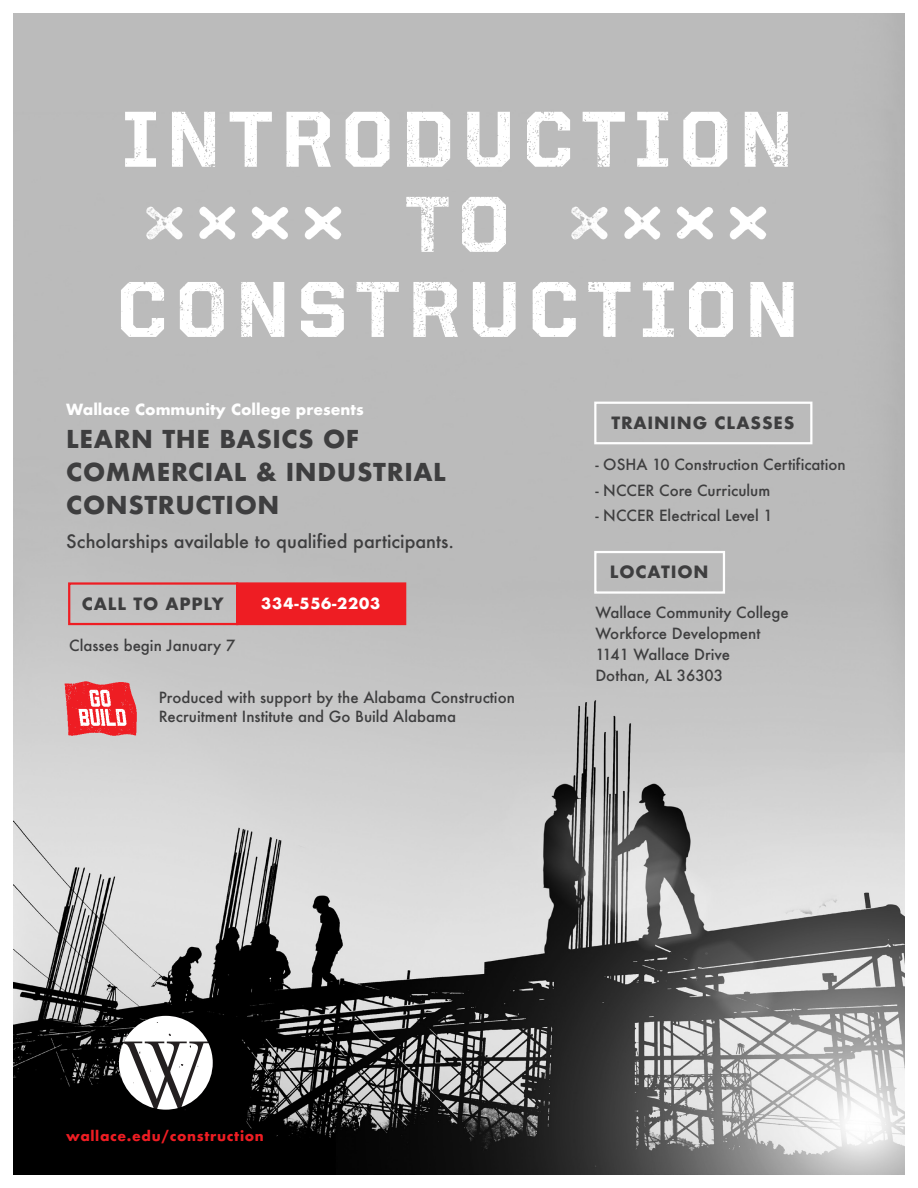
<style>
.page{position:relative;width:918px;height:1188px;background:#fff}
.page>*{position:absolute;margin:0;border:0;box-sizing:border-box;transform-origin:0 0}
.t1{font:700 24px/33px "Futura";letter-spacing:.025em;color:#3e3e3f}
.t2{font:500 18px "Futura";color:#3e3e3f}
.t3{font:700 16.5px "Futura";letter-spacing:.05em;color:#3e3e3f}
.t4{font:500 15px/21px "Futura";color:#3e3e3f}
.t5{font:700 15px "Futura";color:#fff}
.t6{font:700 15px "Futura";letter-spacing:.05em;color:#fff}
.t7{font:700 13.5px "Futura";letter-spacing:.05em;color:#ee1d23}
</style>
<div class="page">
<img style="left:14px;top:14px;width:890px;height:1160px">
<img style="left:62px;top:679px;width:77px;height:59px">
<div style="left:594px;top:402px;width:218px;height:42px;border:2px solid #fff"></div>
<div style="left:594px;top:551px;width:131px;height:43px;border:2px solid #fff"></div>
<div style="left:236px;top:582px;width:170px;height:43px;background:#ee1d23;border:2px solid #ee1d23"></div>
<div style="left:68px;top:582px;width:170px;height:43px;border:2px solid #ee1d23"></div>
<div style="left:101px;top:105px;width:287px;height:237px;background:#bbb"></div>
<div style="left:530px;top:105px;width:287px;height:237px;background:#bbb"></div>
<svg style="left:125px;top:112px;width:31px;height:55px"></svg>
<svg style="left:172px;top:112px;width:43px;height:55px"></svg>
<svg style="left:230px;top:112px;width:42px;height:55px"></svg>
<svg style="left:286px;top:112px;width:45px;height:55px"></svg>
<svg style="left:346px;top:112px;width:44px;height:55px"></svg>
<svg style="left:407px;top:112px;width:43px;height:55px"></svg>
<svg style="left:467px;top:112px;width:43px;height:55px"></svg>
<svg style="left:527px;top:112px;width:43px;height:55px"></svg>
<svg style="left:583px;top:112px;width:42px;height:55px"></svg>
<svg style="left:637px;top:112px;width:31px;height:55px"></svg>
<svg style="left:683px;top:112px;width:44px;height:55px"></svg>
<svg style="left:745px;top:112px;width:44px;height:55px"></svg>
<svg style="left:406px;top:197px;width:43px;height:55px"></svg>
<svg style="left:462px;top:197px;width:44px;height:55px"></svg>
<svg style="left:121px;top:282px;width:43px;height:55px"></svg>
<svg style="left:180px;top:282px;width:44px;height:55px"></svg>
<svg style="left:241px;top:282px;width:43px;height:55px"></svg>
<svg style="left:301px;top:282px;width:43px;height:55px"></svg>
<svg style="left:357px;top:281px;width:42px;height:56px"></svg>
<svg style="left:413px;top:282px;width:45px;height:55px"></svg>
<svg style="left:473px;top:282px;width:43px;height:55px"></svg>
<svg style="left:533px;top:282px;width:43px;height:55px"></svg>
<svg style="left:588px;top:282px;width:43px;height:55px"></svg>
<svg style="left:643px;top:282px;width:31px;height:55px"></svg>
<svg style="left:689px;top:282px;width:44px;height:55px"></svg>
<svg style="left:750px;top:282px;width:44px;height:55px"></svg>
<svg style="left:118px;top:1016px;width:95px;height:94px"></svg>
<p class="t5" style="left:66px;top:399px;width:299px">Wallace Community College presents</p>
<h1 class="t1" style="left:66px;top:422px;width:381px">LEARN THE BASICS OF<br>COMMERCIAL &amp; INDUSTRIAL<br>CONSTRUCTION</h1>
<p class="t2" style="left:66px;top:529px;width:389px">Scholarships available to qualified participants.</p>
<p class="t3" style="left:82px;top:592px;width:144px">CALL TO APPLY</p>
<p class="t6" style="left:261px;top:593px;width:121px">334-556-2203</p>
<p class="t4" style="left:69px;top:635px;width:168px">Classes begin January 7</p>
<p class="t4" style="left:159px;top:687px;width:358px;line-height:19.5px">Produced with support by the Alabama Construction<br>Recruitment Institute and Go Build Alabama</p>
<p class="t3" style="left:611px;top:411px;width:185px">TRAINING CLASSES</p>
<p class="t4" style="left:595px;top:454px;width:252px">- OSHA 10 Construction Certification</p>
<p class="t4" style="left:595px;top:479px;width:176px">- NCCER Core Curriculum</p>
<p class="t4" style="left:595px;top:505px;width:179px">- NCCER Electrical Level 1</p>
<p class="t3" style="left:610px;top:560px;width:100px">LOCATION</p>
<p class="t4" style="left:595px;top:602px;width:195px">Wallace Community College<br>Workforce Development<br>1141 Wallace Drive<br>Dothan, AL 36303</p>
<p class="t7" style="left:66px;top:1126px;width:199px">wallace.edu/construction</p>
</div>
